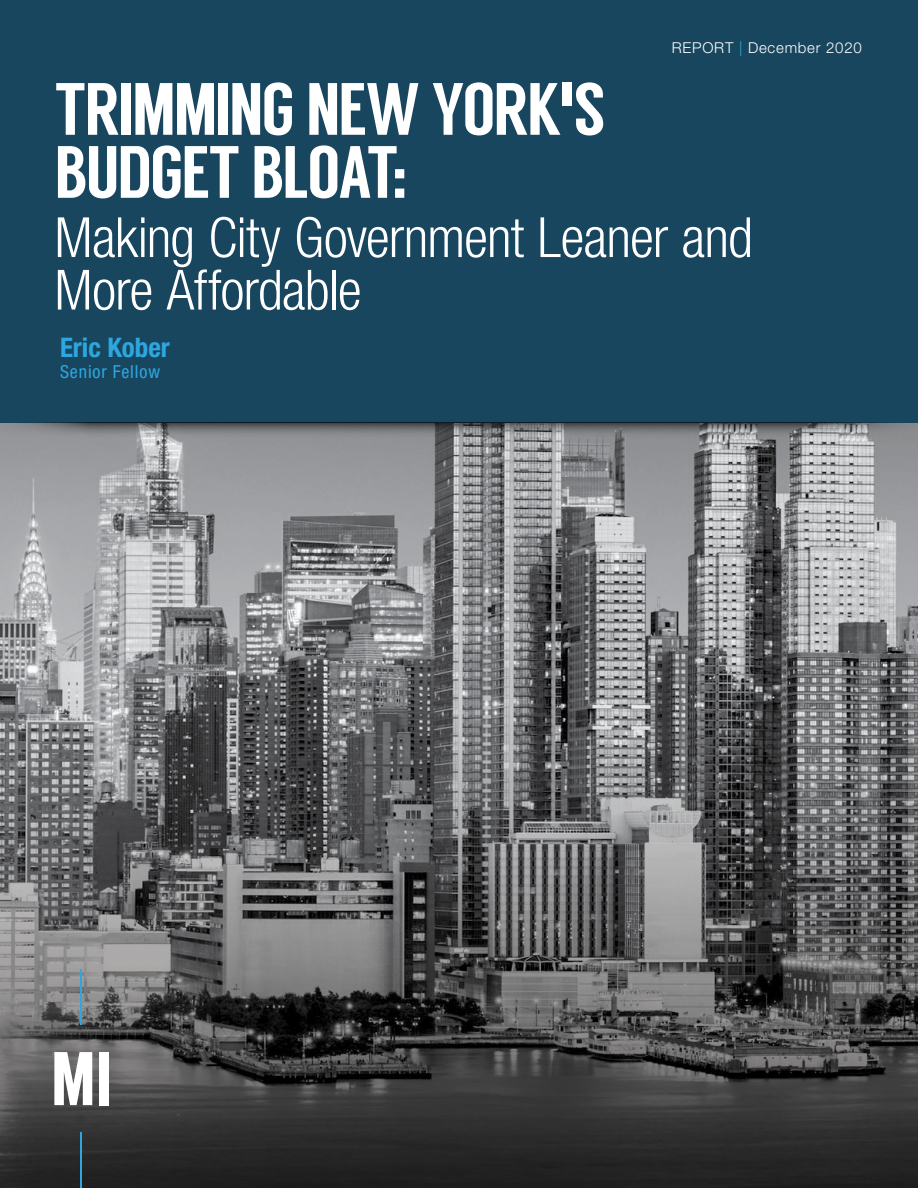
<style>
.page{position:relative;width:918px;height:1188px;background:#fff}
.page>*{position:absolute;margin:0;border:0;box-sizing:border-box;transform-origin:0 0}
.t1{font:73.8px/63px "Langdon";letter-spacing:-.035em;color:#fff}
.t2{font:300 condensed 55.5px/52.5px "Helvetica Neue LT Pro";letter-spacing:-.015em;color:#fff}
.t3{font:700 condensed 27px "Helvetica Neue LT Pro";color:#2da7df}
.t4{font:condensed 18px "Helvetica Neue LT Pro";letter-spacing:.05em;color:#2da7df}
.t5{font:300 15px "Helvetica Neue LT Pro";letter-spacing:.05em;color:#fff}
.s1{color:#2da7df}
.s2{font-family:"Helvetica Neue LT Pro";font-weight:700;font-stretch:condensed}
</style>
<div class="page">
<img style="left:0;top:440px;width:918px;height:268px">
<div style="left:0;top:0;width:918px;height:422px;background:#19465f"></div>
<svg style="left:0;top:708px;width:918px;height:480px;background:#545455"></svg>
<hr style="left:81px;top:969px;width:1px;height:56px;background:#2da7df">
<hr style="left:81px;top:1133px;width:1px;height:55px;background:#2da7df">
<svg style="left:54px;top:1052px;width:38px;height:53px"></svg>
<div style="left:99px;top:1052px;width:9px;height:53px;background:#fff"></div>
<svg style="left:0;top:422px;width:918px;height:18px;background:#77797c"></svg>
<p class="t5" style="left:672px;top:39px;width:192px">REPORT <span class="s1">|</span> December 2020</p>
<h1 class="t1" style="left:54px;top:78px;width:553px">TRIMMING NEW YORK<span class="s2">'</span>S<br>BUDGET BLOAT:</h1>
<p class="t2" style="left:54px;top:211px;width:700px">Making City Government Leaner and<br>More Affordable</p>
<p class="t3" style="left:60px;top:331px;width:111px">Eric Kober</p>
<p class="t4" style="left:60px;top:361px;width:102px">Senior Fellow</p>
</div>
